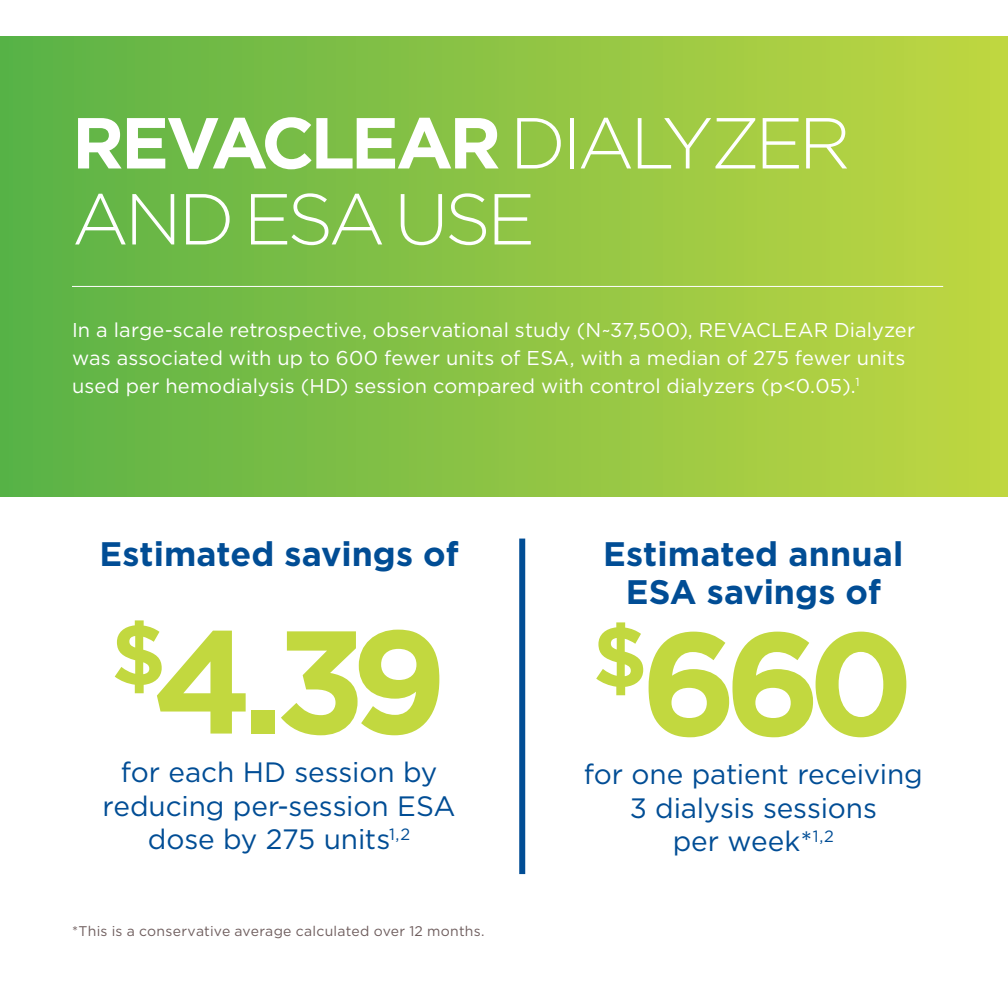
<style>
.page{position:relative;width:1008px;height:1008px;background:#fff}
.page>*{position:absolute;margin:0;border:0;box-sizing:border-box;transform-origin:0 0}
.Intro_paragraph{font:700 146px "Gotham";color:#c2d83f}
.Intro_paragraph-2{font:700 85.2px "Gotham";color:#c2d83f}
.t1{font:300 72px/76px "Gotham";letter-spacing:-.055em;color:#fff}
.Intro_paragraph-3{font:700 34px/38px "Gotham";color:#014d95;text-align:center}
.Intro_paragraph-4{font:28px/33.6px "Gotham";letter-spacing:-.005em;color:#014d95;text-align:center}
.Intro_paragraph-5{font:20px/28px "Gotham";letter-spacing:.005em;color:#fff}
.Intro_paragraph-6{font:14px "Gotham";letter-spacing:.02em;color:#6f5e5e}
.s1{font-weight:700}
</style>
<div class="page">
<div style="left:0;top:36px;width:1008px;height:460px;background:linear-gradient(to right,#59b247,#c1d642)"></div>
<div style="left:519px;top:539px;width:6px;height:335px;background:#014d95"></div>
<hr style="left:72px;top:286px;width:871px;height:1px;background:#fff">
<p class="t1" style="left:72px;top:103px;width:780px"><span class="s1">REVACLEAR</span> DIALYZER<br>AND ESA USE</p>
<p class="Intro_paragraph-5" style="left:72px;top:316px;width:845px">In a large-scale retrospective, observational study (N~37,500), REVACLEAR Dialyzer was associated with up to 600 fewer units of ESA, with a median of 275 fewer units used per hemodialysis (HD) session compared with control dialyzers (p&lt;0.05).<sup>1</sup></p>
<p class="Intro_paragraph-3" style="left:99px;top:535px;width:361px">Estimated savings of</p>
<p class="Intro_paragraph" style="left:111px;top:585px;width:338px"><sup>$</sup>4.39</p>
<p class="Intro_paragraph-4" style="left:103px;top:755px;width:355px">for each HD session by reducing per-session ESA dose by 275 units<sup>1,2</sup></p>
<p class="Intro_paragraph-6" style="left:72px;top:922px;width:414px">*This is a conservative average calculated over 12 months.</p>
<p class="Intro_paragraph-3" style="left:603px;top:535px;width:302px">Estimated annual<br>ESA savings of</p>
<p class="Intro_paragraph-2" style="left:592px;top:600px;width:56px">$</p>
<p class="Intro_paragraph" style="left:641px;top:587px;width:275px">660</p>
<p class="Intro_paragraph-4" style="left:584px;top:757px;width:340px">for one patient receiving</p>
<p class="Intro_paragraph-4" style="left:630px;top:790px;width:249px">3 dialysis sessions per week*<sup>1,2</sup></p>
</div>
